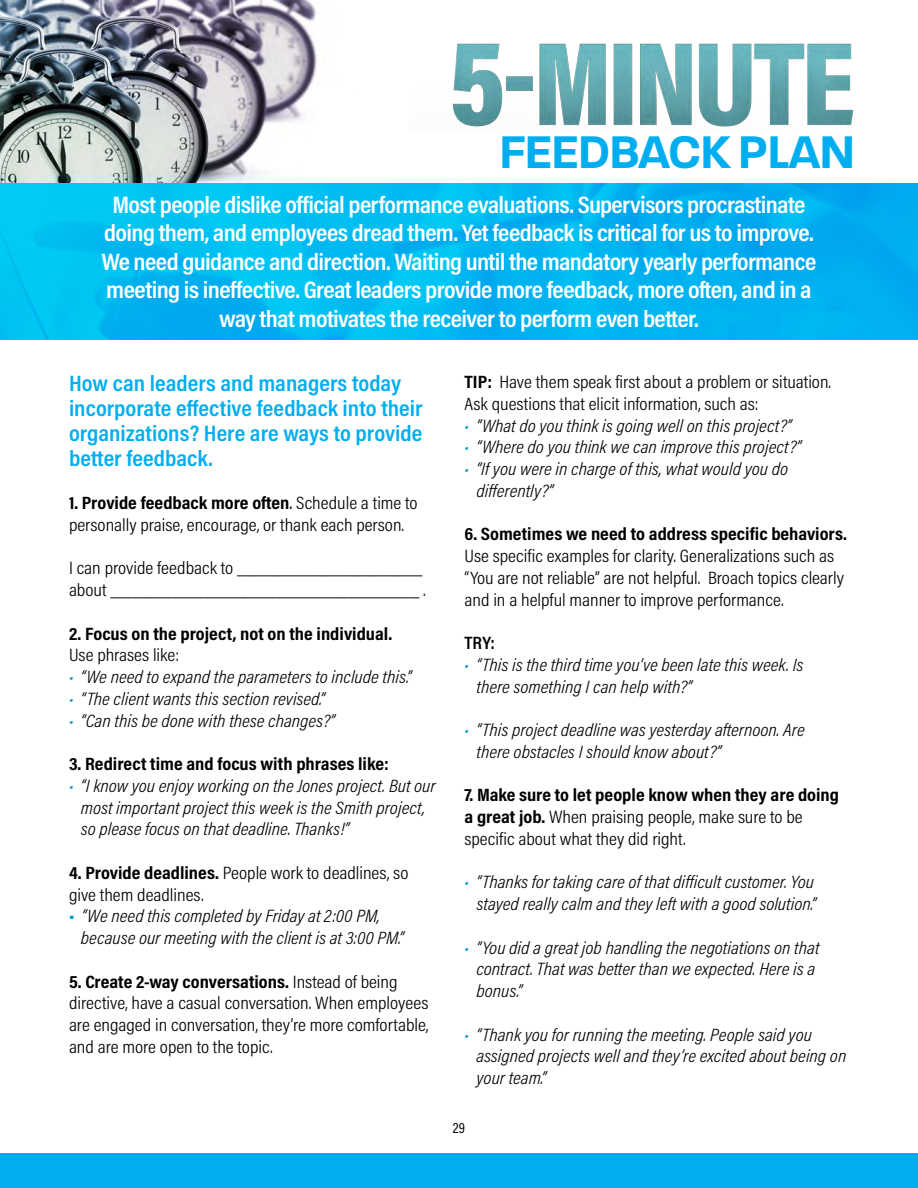
<style>
.page{position:relative;width:918px;height:1188px;background:#fff}
.page>*{position:absolute;margin:0;border:0;box-sizing:border-box;transform-origin:0 0}
.t1{font:600 49.5px "Paralucent";letter-spacing:-.025em;color:#00aeef}
.t2{font:600 24px/28.5px "Acumin Pro Cond";letter-spacing:-.025em;color:#fff;text-align:center;scale:1.1 1}
.t3{font:600 22.5px/24.8px "Acumin Pro Cond";color:#00aeef;scale:1.1 1}
.t4{font:italic 300 18px/21.8px "Acumin Pro Cond";color:#000;scale:1.1 1}
.t5{font:300 18px/21.8px "Acumin Pro Cond";color:#000;scale:1.1 1}
.t6{font:700 18px "Acumin Pro Cond";color:#000;scale:1.1 1}
.t7{font:600 18px "Acumin Pro Cond";color:#000;scale:1.1 1}
.t8{font:15px "Acumin Pro Cond";color:#000}
.s1{font-weight:700}
.s2{font-weight:400}
.s3{color:#0194d3}
.s4{font-weight:700;font-style:normal;color:#0194d3}
</style>
<div class="page">
<img style="left:0;top:0;width:317px;height:183px">
<img style="left:452px;top:43px;width:402px;height:84px">
<img style="left:0;top:183px;width:918px;height:157px">
<div style="left:0;top:1154px;width:918px;height:34px;background:#00aeef"></div>
<h1 class="t1" style="left:499px;top:122px;width:358px">FEEDBACK PLAN</h1>
<p class="t2" style="left:102px;top:190px;width:651px">Most people dislike official performance evaluations. Supervisors procrastinate doing them, and employees dread them. Yet feedback is critical for us to improve.<br>We need guidance and direction. Waiting until the mandatory yearly performance meeting is ineffective. Great leaders provide more feedback, more often, and in a way that motivates the receiver to perform even better.</p>
<p class="t3" style="left:69px;top:371px;width:323px">How can leaders and managers today incorporate effective feedback into their organizations? Here are ways to provide better feedback.</p>
<p class="t5" style="left:69px;top:492px;width:319px"><span class="s1">1. Provide feedback more often</span><span class="s2">.</span> Schedule a time to personally praise, encourage, or thank each person.</p>
<p class="t5" style="left:69px;top:557px;width:326px">I can provide feedback to __________________ about ______________________________ .</p>
<p class="t6" style="left:69px;top:622px;width:295px">2. Focus on the project, not on the individual.</p>
<p class="t5" style="left:69px;top:644px;width:102px">Use phrases like:</p>
<p class="t4" style="left:69px;top:666px;width:313px"><span class="s3">•</span> “We need to expand the parameters to include this.”</p>
<p class="t4" style="left:69px;top:687px;width:234px"><span class="s3">•</span> “The client wants this section revised.”</p>
<p class="t4" style="left:69px;top:709px;width:243px"><span class="s3">•</span> “Can this be done with these changes?”</p>
<p class="t6" style="left:69px;top:752px;width:292px">3. Redirect time and focus with phrases like:</p>
<p class="t4" style="left:81px;top:774px;width:324px;text-indent:-12px"><span class="s3">•</span> “I know you enjoy working on the Jones project. But our most important project this week is the Smith project, so please focus on that deadline. Thanks!”</p>
<p class="t5" style="left:69px;top:861px;width:310px"><span class="s1">4. Provide deadlines.</span> People work to deadlines, so give them deadlines.</p>
<p class="t4" style="left:81px;top:905px;width:295px;text-indent:-12px"><span class="s4">•</span> “We need this completed by Friday at 2:00 PM, because our meeting with the client is at 3:00 PM.”</p>
<p class="t5" style="left:69px;top:970px;width:328px"><span class="s1">5. Create 2-way conversations.</span> Instead of being directive, have a casual conversation. When employees are engaged in conversation, they’re more comfortable, and are more open to the topic.</p>
<p class="t5" style="left:465px;top:371px;width:335px"><span class="s1">TIP:</span> Have them speak first about a problem or situation.<br>Ask questions that elicit information, such as:</p>
<p class="t4" style="left:465px;top:414px;width:299px"><span class="s3">•</span> “What do you think is going well on this project?”</p>
<p class="t4" style="left:465px;top:436px;width:307px"><span class="s3">•</span> “Where do you think we can improve this project?”</p>
<p class="t4" style="left:477px;top:458px;width:285px;text-indent:-12px"><span class="s3">•</span> “If you were in charge of this, what would you do differently?”</p>
<p class="t6" style="left:465px;top:522px;width:349px">6. Sometimes we need to address specific behaviors.</p>
<p class="t5" style="left:465px;top:545px;width:347px">Use specific examples for clarity. Generalizations such as “You are not reliable” are not helpful. Broach topics clearly and in a helpful manner to improve performance.</p>
<p class="t7" style="left:465px;top:631px;width:29px">TRY:</p>
<p class="t4" style="left:477px;top:653px;width:299px;text-indent:-12px"><span class="s3">•</span> “This is the third time you’ve been late this week. Is there something I can help with?”</p>
<p class="t4" style="left:477px;top:719px;width:300px;text-indent:-12px"><span class="s3">•</span> “This project deadline was yesterday afternoon. Are there obstacles I should know about?”</p>
<p class="t5" style="left:465px;top:784px;width:342px"><span class="s1">7. Make sure to let people know when they are doing a great job.</span> When praising people, make sure to be specific about what they did right.</p>
<p class="t4" style="left:465px;top:871px;width:321px;text-align:right"><span class="s3">•</span> “Thanks for taking care of that difficult customer. You stayed really calm and they left with a good solution.”</p>
<p class="t4" style="left:477px;top:936px;width:313px;text-indent:-12px"><span class="s3">•</span> “You did a great job handling the negotiations on that contract. That was better than we expected. Here is a bonus.”</p>
<p class="t4" style="left:477px;top:1023px;width:338px;text-indent:-12px"><span class="s3">•</span> “Thank you for running the meeting. People said you assigned projects well and they’re excited about being on your team.”</p>
<p class="t8" style="left:453px;top:1118px;width:14px">29</p>
</div>
